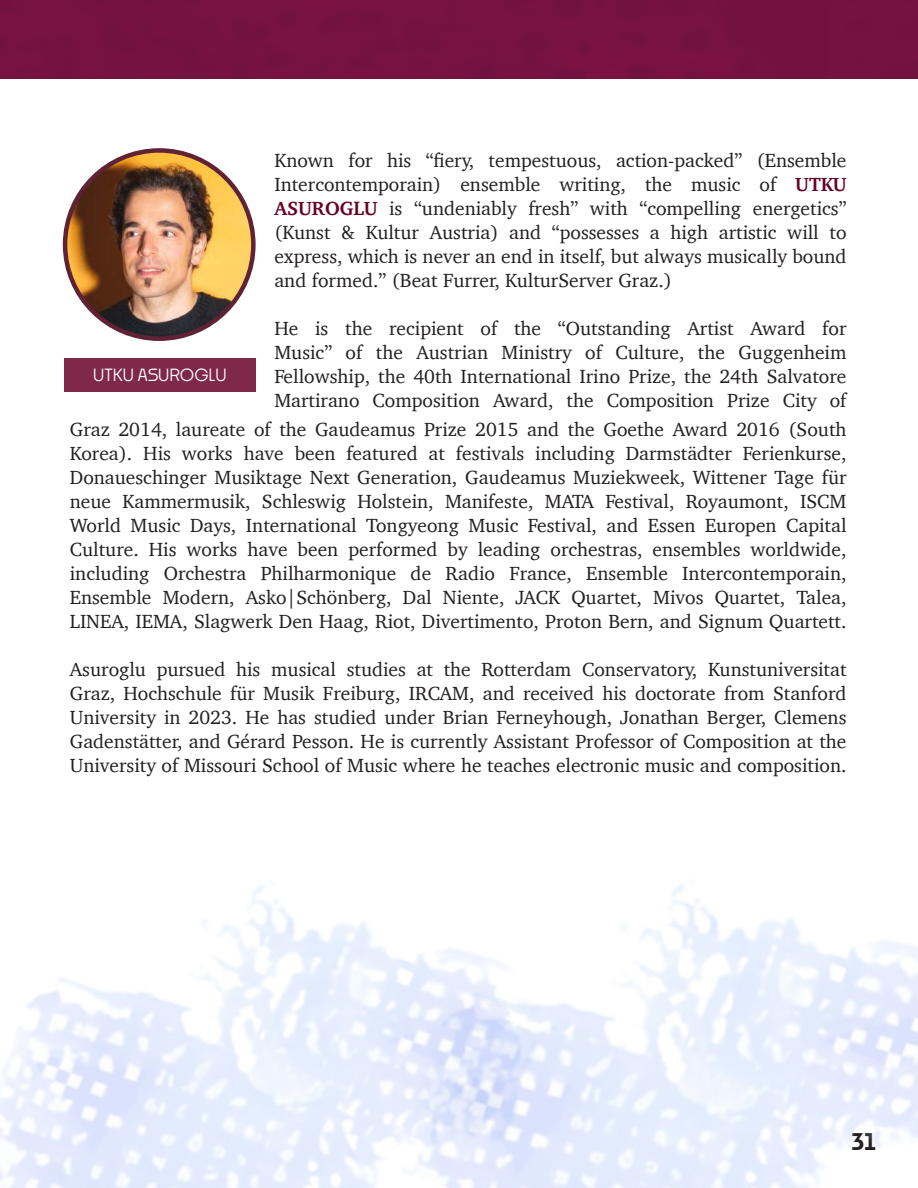
<style>
.page{position:relative;width:918px;height:1188px;background:#fff}
.page>*{position:absolute;margin:0;border:0;box-sizing:border-box;transform-origin:0 0}
.t1{font:600 22.5px "Noka";color:#231f20}
.t2{font:19.5px/24px "Charter";color:#231f20;text-align:justify}
.t3{font:500 16.5px "Noka";color:#fff}
.s1{font-weight:700;color:#660026}
</style>
<div class="page">
<img style="left:65px;top:150px;width:188px;height:189px;border-radius:94px">
<div style="left:63px;top:148px;width:193px;height:193px;border:4px solid #541226;border-radius:50%"></div>
<div style="left:64px;top:358px;width:192px;height:34px;background:#7e2948"></div>
<div style="left:0;top:0;width:918px;height:79px;background:#761241"></div>
<p class="t3" style="left:93px;top:364px;width:135px">UTKU ASUROGLU</p>
<p class="t2" style="left:274px;top:148px;width:574px">Known for his “fiery, tempestuous, action-packed” (Ensemble Intercontemporain) ensemble writing, the music of <span class="s1">UTKU ASUROGLU</span> is “undeniably fresh” with “compelling energetics” (Kunst &amp; Kultur Austria) and “possesses a high artistic will to express, which is never an end in itself, but always musically bound and formed.” (Beat Furrer, KulturServer Graz.)</p>
<p class="t2" style="left:274px;top:316px;width:574px">He is the recipient of the “Outstanding Artist Award for Music” of the Austrian Ministry of Culture, the Guggenheim Fellowship, the 40th International Irino Prize, the 24th Salvatore Martirano Composition Award, the Composition Prize City of</p>
<p class="t2" style="left:70px;top:417px;width:778px">Graz 2014, laureate of the Gaudeamus Prize 2015 and the Goethe Award 2016 (South Korea). His works have been featured at festivals including Darmstädter Ferienkurse, Donaueschinger Musiktage Next Generation, Gaudeamus Muziekweek, Wittener Tage für neue Kammermusik, Schleswig Holstein, Manifeste, MATA Festival, Royaumont, ISCM World Music Days, International Tongyeong Music Festival, and Essen Europen Capital Culture. His works have been performed by leading orchestras, ensembles worldwide, including Orchestra Philharmonique de Radio France, Ensemble Intercontemporain, Ensemble Modern, Asko|Schönberg, Dal Niente, JACK Quartet, Mivos Quartet, Talea, LINEA, IEMA, Slagwerk Den Haag, Riot, Divertimento, Proton Bern, and Signum Quartett.</p>
<p class="t2" style="left:70px;top:657px;width:778px">Asuroglu pursued his musical studies at the Rotterdam Conservatory, Kunstuniversitat Graz, Hochschule für Musik Freiburg, IRCAM, and received his doctorate from Stanford University in 2023. He has studied under Brian Ferneyhough, Jonathan Berger, Clemens Gadenstätter, and Gérard Pesson. He is currently Assistant Professor of Composition at the University of Missouri School of Music where he teaches electronic music and composition.</p>
<p class="t1" style="left:851px;top:1128px;width:28px">31</p>
</div>
